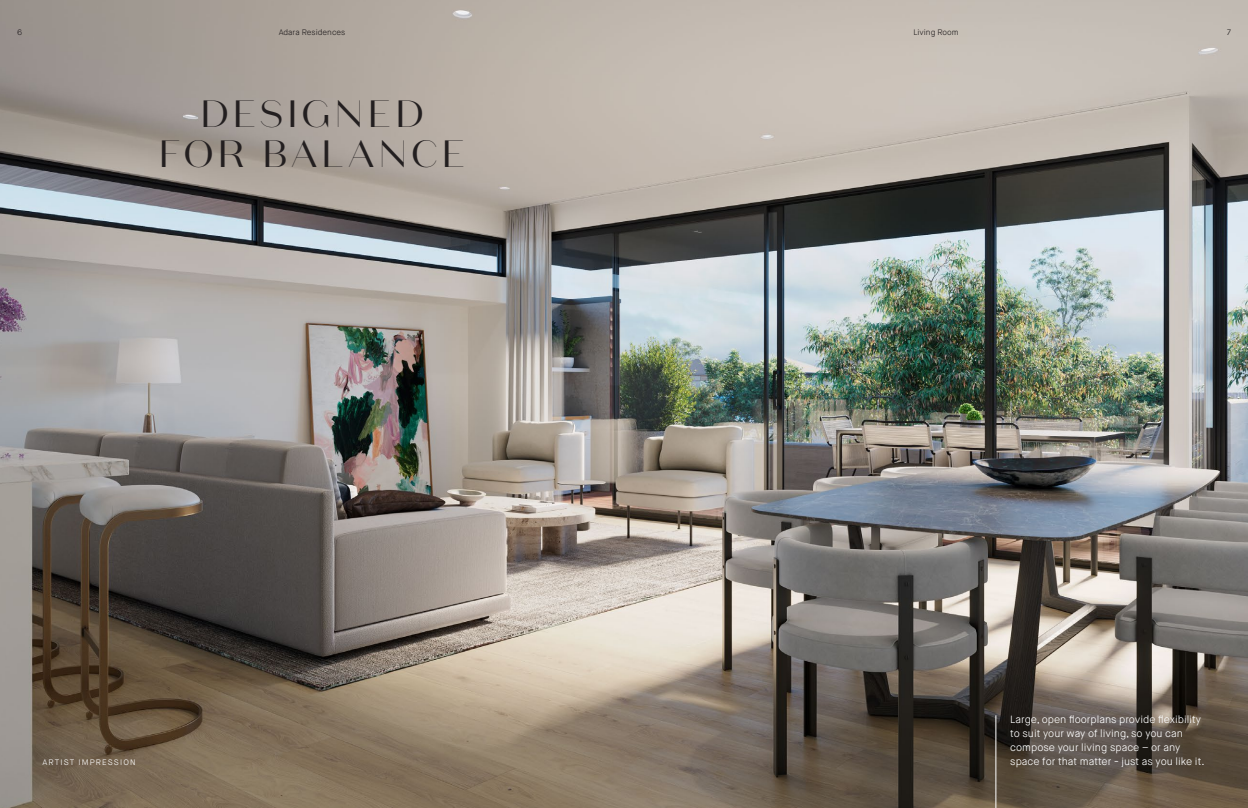
<style>
.page{position:relative;width:1248px;height:808px;background:#fff}
.page>*{position:absolute;margin:0;border:0;box-sizing:border-box;transform-origin:0 0}
.Headings{font:38px/40px "Domaine Sans Display";letter-spacing:.12em;color:#231f20;text-align:center}
.Body_Copy{font:300 10.5px/14px "Maison Neue";color:#fff}
.Footnotes__Labels{font:300 8px "Maison Neue";color:#231f20}
.Footnotes__Labels-2{font:300 8px "Maison Neue";letter-spacing:.14em;color:#fff}
</style>
<div class="page">
<img style="left:0;top:0;width:1247px;height:808px">
<hr style="left:995px;top:715px;width:1px;height:93px;background:#fff">
<p class="Footnotes__Labels" style="left:17px;top:27px;width:7px">6</p>
<p class="Footnotes__Labels" style="left:279px;top:27px;width:68px">Adara Residences</p>
<p class="Footnotes__Labels" style="left:913px;top:27px;width:47px">Living Room</p>
<p class="Footnotes__Labels" style="left:1226px;top:27px;width:5px">7</p>
<p class="Headings" style="left:159px;top:94px;width:308px">DESIGNED<br>FOR BALANCE</p>
<p class="Footnotes__Labels-2" style="left:43px;top:758px;width:94px">ARTIST IMPRESSION</p>
<p class="Body_Copy" style="left:1010px;top:713px;width:196px">Large, open floorplans provide flexibility to suit your way of living, so you can compose your living space – or any space for that matter - just as you like it.</p>
</div>
